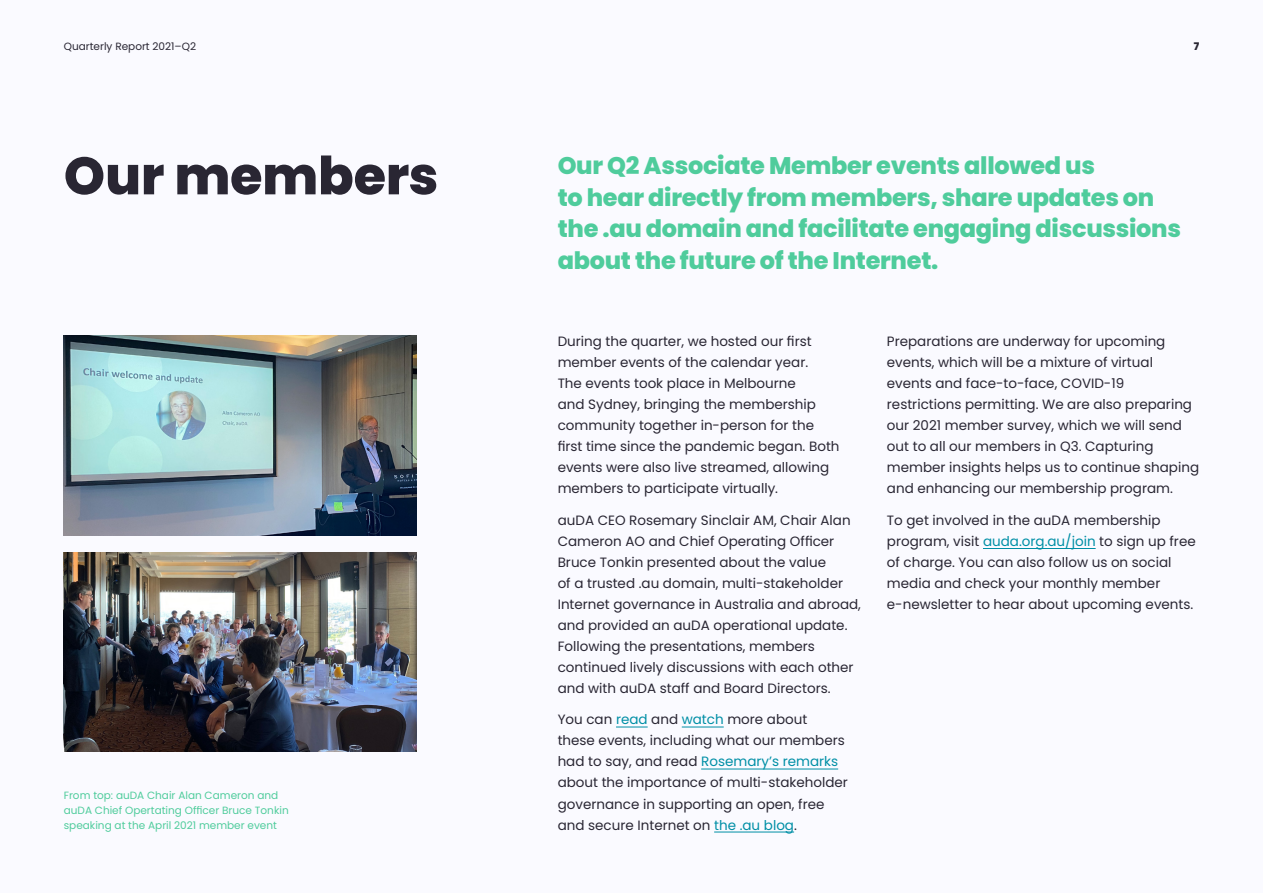
<style>
.page{position:relative;width:1263px;height:893px;background:#fafaff}
.page>*{position:absolute;margin:0;border:0;box-sizing:border-box;transform-origin:0 0}
.t1{font:800 52.5px "Poppins";letter-spacing:-.005em;color:#292633}
.t2{font:800 24px/31.5px "Poppins";letter-spacing:-.01em;color:#4fcc9c}
.t3{font:13.5px/21px "Poppins";color:#292633}
.t4{font:10.5px/15px "Poppins";color:#4fcc9c}
.t5{font:10.5px "Poppins";color:#292633}
.t6{font:800 10.5px "Poppins";color:#292633}
.s1{color:#008fa6}
</style>
<div class="page">
<hr style="left:616px;top:727px;width:32px;height:1px;background:#008fa6">
<hr style="left:682px;top:727px;width:42px;height:1px;background:#008fa6">
<hr style="left:701px;top:769px;width:137px;height:1px;background:#008fa6">
<hr style="left:714px;top:832px;width:80px;height:1px;background:#008fa6">
<hr style="left:983px;top:548px;width:113px;height:1px;background:#008fa6">
<img style="left:64px;top:552px;width:352px;height:199px">
<img style="left:64px;top:336px;width:352px;height:199px">
<p class="t5" style="left:64px;top:40px;width:134px">Quarterly Report 2021–Q2</p>
<p class="t6" style="left:1194px;top:40px;width:7px">7</p>
<h1 class="t1" style="left:64px;top:146px;width:376px">Our members</h1>
<h2 class="t2" style="left:558px;top:150px;width:625px">Our Q2 Associate Member events allowed us<br>to hear directly from members, share updates on the .au domain and facilitate engaging discussions about the future of the Internet.</h2>
<p class="t4" style="left:64px;top:788px;width:226px">From top: auDA Chair Alan Cameron and auDA Chief Opertating Officer Bruce Tonkin speaking at the April 2021 member event</p>
<p class="t3" style="left:558px;top:331px;width:283px">During the quarter, we hosted our first member events of the calendar year.<br>The events took place in Melbourne<br>and Sydney, bringing the membership community together in-person for the first time since the pandemic began. Both events were also live streamed, allowing members to participate virtually.</p>
<p class="t3" style="left:558px;top:510px;width:305px">auDA CEO Rosemary Sinclair AM, Chair Alan Cameron AO and Chief Operating Officer Bruce Tonkin presented about the value<br>of a trusted .au domain, multi-stakeholder Internet governance in Australia and abroad, and provided an auDA operational update.<br>Following the presentations, members continued lively discussions with each other and with auDA staff and Board Directors.</p>
<p class="t3" style="left:558px;top:709px;width:292px">You can <span class="s1">read</span> and <span class="s1">watch</span> more about these events, including what our members had to say, and read <span class="s1">Rosemary’s remarks </span>about the importance of multi-stakeholder governance in supporting an open, free and secure Internet on <span class="s1">the .au blog</span>.</p>
<p class="t3" style="left:887px;top:331px;width:314px">Preparations are underway for upcoming events, which will be a mixture of virtual events and face-to-face, COVID-19 restrictions permitting. We are also preparing our 2021 member survey, which we will send out to all our members in Q3. Capturing member insights helps us to continue shaping and enhancing our membership program.</p>
<p class="t3" style="left:887px;top:510px;width:310px">To get involved in the auDA membership program, visit <span class="s1">auda.org.au/join</span> to sign up free of charge. You can also follow us on social media and check your monthly member e-newsletter to hear about upcoming events.</p>
</div>
